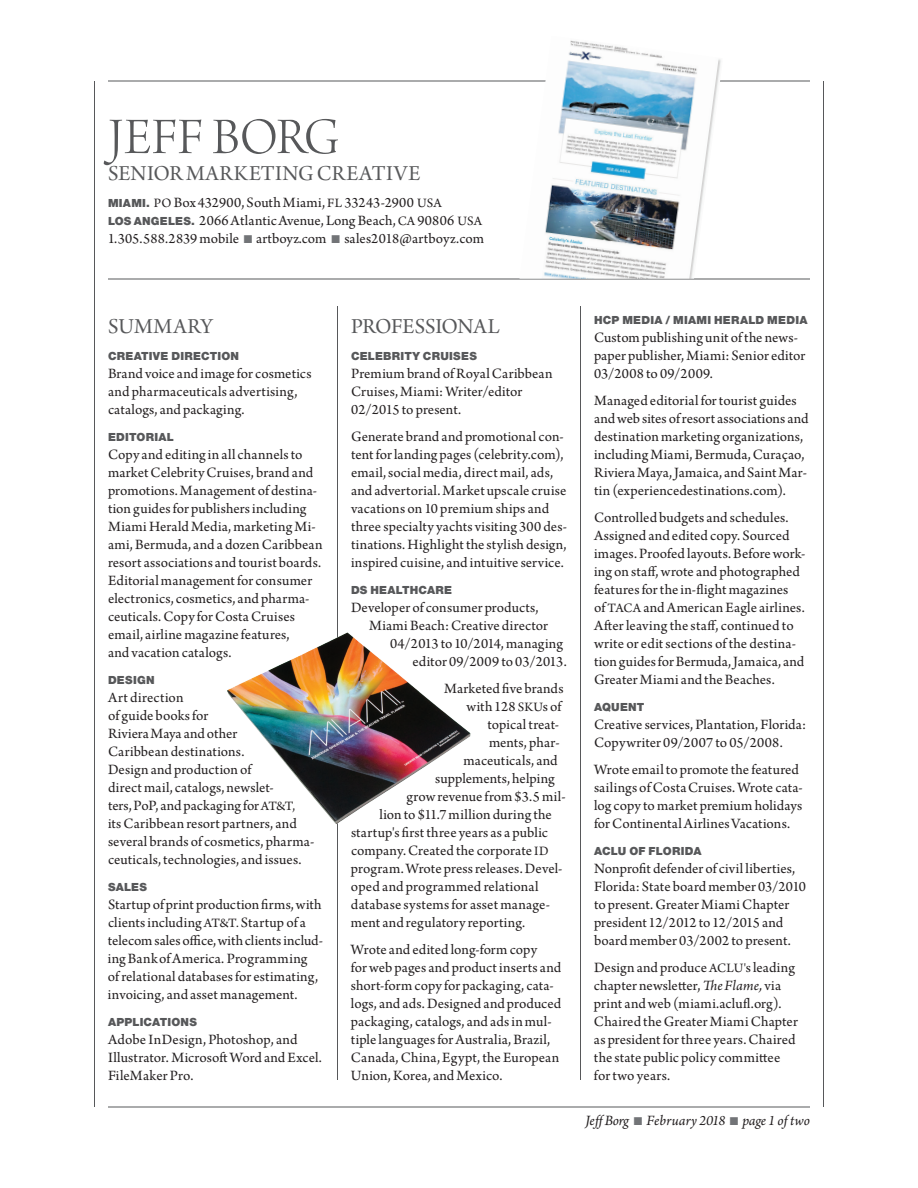
<style>
.page{position:relative;width:918px;height:1188px;background:#fff}
.page>*{position:absolute;margin:0;border:0;box-sizing:border-box;transform-origin:0 0}
.t1{font:54px "Arno Pro Light Display";color:#57585a}
.t2{font:22.5px "Arno Pro Subhead";letter-spacing:.015em;color:#57585a}
.t3{font:22.5px "Arno Pro Subhead";letter-spacing:-.01em;color:#57585a}
.t4{font:15px/18px "Arno Pro";letter-spacing:.005em;color:#231f20}
.t5{font:italic 15px "Arno Pro";letter-spacing:-.01em;color:#231f20}
.t6{font:900 11.25px "Helvetica Neue LT Std";letter-spacing:.02em;color:#57585a}
.s1{font-family:"Helvetica Neue LT Std";font-weight:900;font-size:11.25px;color:#57585a}
.s2{font-size:13.5px}
.s3{color:#727477}
.s4{font-style:italic}
</style>
<div class="page">
<hr style="left:108px;top:279px;width:702px;height:1px;background:#57585a">
<hr style="left:94px;top:81px;width:1px;height:1026px;background:#57585a">
<hr style="left:108px;top:1107px;width:702px;height:1px;background:#57585a">
<hr style="left:608px;top:81px;width:202px;height:1px;background:#57585a">
<hr style="left:823px;top:81px;width:1px;height:1026px;background:#57585a">
<hr style="left:580px;top:306px;width:1px;height:774px;background:#57585a">
<hr style="left:337px;top:306px;width:1px;height:774px;background:#57585a">
<hr style="left:108px;top:81px;width:458px;height:1px;background:#57585a">
<img style="left:519px;top:40px;width:204px;height:239px">
<img style="left:227px;top:632px;width:244px;height:192px">
<h1 class="t1" style="left:108px;top:108px;width:233px">JEFF BORG</h1>
<h2 class="t2" style="left:108px;top:161px;width:314px">SENIOR MARKETING CREAT IVE</h2>
<p class="t6" style="left:108px;top:196px;width:19px">MIAMI</p>
<p class="t4" style="left:146px;top:194px;width:297px"><span class="s1">.</span> <span class="s2">PO</span> Box 432900, South Miami, <span class="s2">FL</span> 33243-2900 <span class="s2">USA</span></p>
<p class="t6" style="left:108px;top:214px;width:52px">LOS ANGELES</p>
<p class="t4" style="left:108px;top:212px;width:378px;text-align:right"><span class="s1">.</span> 2066 Atlantic Avenue, Long Beach, <span class="s2">CA</span> 90806 <span class="s2">USA<br></span>1.305.588.2839 mobile <span class="s3">■</span> artboyz.com <span class="s3">■</span> sales2018@artboyz.com</p>
<h2 class="t2" style="left:108px;top:314px;width:106px">SUMMARY</h2>
<p class="t6" style="left:108px;top:349px;width:133px">CREATIVE DIRECTION</p>
<p class="t4" style="left:108px;top:365px;width:205px">Brand voice and image for cosmetics and pharmaceuticals advertising, catalogs, and packaging.</p>
<p class="t6" style="left:108px;top:430px;width:68px">EDITORIAL</p>
<p class="t4" style="left:108px;top:446px;width:216px">Copy and editing in all channels to market Celebrity Cruises, brand and promotions. Management of destina&shy;tion guides for publishers including Miami Herald Media, marketing Mi&shy;ami, Bermuda, and a dozen Caribbean resort associations and tourist boards.<br>Editorial management for consumer electronics, cosmetics, and pharma&shy;ceuticals. Copy for Costa Cruises email, airline magazine features,<br>and vacation catalogs.</p>
<p class="t6" style="left:108px;top:673px;width:48px">DESIGN</p>
<p class="t4" style="left:108px;top:689px;width:208px">Art direction<br>of guide books for<br>Riviera Maya and other<br>Caribbean destinations.<br>Design and production of<br>direct mail, catalogs, newslet-<br>ters, PoP, and packaging for <span class="s2">AT&amp;T,<br></span>its Caribbean resort partners, and several brands of cosmetics, pharma&shy;ceuticals, technologies, and issues.</p>
<p class="t6" style="left:108px;top:880px;width:40px">SALES</p>
<p class="t4" style="left:108px;top:896px;width:216px">Startup of print production firms, with clients including <span class="s2">AT&amp;T.</span> Startup of a telecom sales office, with clients includ&shy;ing Bank of America. Programming<br>of relational databases for estimating, invoicing, and asset management.</p>
<p class="t6" style="left:108px;top:1015px;width:90px">APPLICATIONS</p>
<p class="t4" style="left:108px;top:1031px;width:215px">Adobe InDesign, Photoshop, and<br>Illustrator. Microsoft Word and Excel.<br>FileMaker Pro.</p>
<h2 class="t3" style="left:351px;top:314px;width:150px">PROFESSIONAL</h2>
<p class="t6" style="left:351px;top:349px;width:127px">CELEBRITY CRUISES</p>
<p class="t4" style="left:351px;top:365px;width:203px">Premium brand of Royal Caribbean<br>Cruises, Miami: Writer/editor<br>02/2015 to present.</p>
<p class="t4" style="left:351px;top:428px;width:218px">Generate brand and promotional con&shy;tent for landing pages (celebrity.com), email, social media, direct mail, ads, and advertorial. Market upscale cruise vacations on 10 premium ships and three specialty yachts visiting 300 des&shy;tinations. Highlight the stylish design, inspired cuisine, and intuitive service.</p>
<p class="t6" style="left:351px;top:583px;width:103px">DS HEALTHCARE</p>
<p class="t4" style="left:351px;top:599px;width:189px">Developer of consumer products,</p>
<p class="t4" style="left:369px;top:617px;width:181px">Miami Beach: Creative director</p>
<p class="t4" style="left:390px;top:635px;width:175px">04/2013 to 10/2014, managing</p>
<p class="t4" style="left:412px;top:653px;width:156px">editor 09/2009 to 03/2013.</p>
<p class="t4" style="left:444px;top:680px;width:121px">Marketed five brands</p>
<p class="t4" style="left:466px;top:698px;width:97px">with 128 <span class="s2">SKU</span>s of</p>
<p class="t4" style="left:488px;top:716px;width:73px">topical treat-</p>
<p class="t4" style="left:489px;top:734px;width:72px">ments, phar-</p>
<p class="t4" style="left:464px;top:752px;width:96px">maceuticals, and</p>
<p class="t4" style="left:435px;top:770px;width:121px">supplements, helping</p>
<p class="t4" style="left:407px;top:788px;width:161px">grow revenue from $3.5 mil-</p>
<p class="t4" style="left:380px;top:806px;width:174px">lion to $11.7 million during the</p>
<p class="t4" style="left:351px;top:824px;width:198px">startup's first three years as a public</p>
<p class="t4" style="left:351px;top:842px;width:199px">company. Created the corporate <span class="s2">ID</span></p>
<p class="t4" style="left:351px;top:860px;width:213px">program. Wrote press releases. Devel-</p>
<p class="t4" style="left:351px;top:878px;width:189px">oped and programmed relational</p>
<p class="t4" style="left:351px;top:896px;width:201px">database systems for asset manage-</p>
<p class="t4" style="left:351px;top:914px;width:176px">ment and regulatory reporting.</p>
<p class="t4" style="left:351px;top:941px;width:212px">Wrote and edited long-form copy<br>for web pages and product inserts and short-form copy for packaging, cata&shy;logs, and ads. Designed and produced packaging, catalogs, and ads in mul&shy;tiple languages for Australia, Brazil, Canada, China, Egypt, the European Union, Korea, and Mexico.</p>
<p class="t6" style="left:594px;top:313px;width:48px">HCP MEDIA</p>
<p class="t6" style="left:666px;top:313px;width:143px">/ MIAMI HERALD MEDIA</p>
<p class="t4" style="left:594px;top:329px;width:213px">Custom publishing unit of the news&shy;paper publisher, Miami: Senior editor<br>03/2008 to 09/2009.</p>
<p class="t4" style="left:594px;top:392px;width:216px">Managed editorial for tourist guides and web sites of resort associations and destination marketing organizations, including Miami, Bermuda, Curaçao, Riviera Maya, Jamaica, and Saint Mar&shy;tin (experiencedestinations.com).</p>
<p class="t4" style="left:594px;top:509px;width:213px">Controlled budgets and schedules.<br>Assigned and edited copy. Sourced images. Proofed layouts. Before work&shy;ing on staff, wrote and photographed features for the in-flight magazines<br>of <span class="s2">TACA</span> and American Eagle airlines.<br>After leaving the staff, continued to write or edit sections of the destina&shy;tion guides for Bermuda, Jamaica, and Greater Miami and the Beaches.</p>
<p class="t6" style="left:594px;top:700px;width:52px">AQUENT</p>
<p class="t4" style="left:594px;top:716px;width:214px">Creative services, Plantation, Florida:<br>Copywriter 09/2007 to 05/2008.</p>
<p class="t4" style="left:594px;top:761px;width:210px">Wrote email to promote the featured sailings of Costa Cruises. Wrote cata&shy;log copy to market premium holidays for Continental Airlines Vacations.</p>
<p class="t6" style="left:594px;top:844px;width:109px">ACLU OF FLORIDA</p>
<p class="t4" style="left:594px;top:860px;width:213px">Nonprofit defender of civil liberties, Florida: State board member 03/2010 to present. Greater Miami Chapter president 12/2012 to 12/2015 and board member 03/2002 to present.</p>
<p class="t4" style="left:594px;top:959px;width:205px">Design and produce <span class="s2">ACLU'</span>s leading chapter newsletter, <span class="s4">The Flame,</span> via print and web (miami.aclufl.org).<br>Chaired the Greater Miami Chapter as president for three years. Chaired the state public policy committee for two years.</p>
<p class="t5" style="left:586px;top:1112px;width:226px">Jeff Borg <span class="s3">■</span> February 2018 <span class="s3">■</span> page 1 of two</p>
</div>
